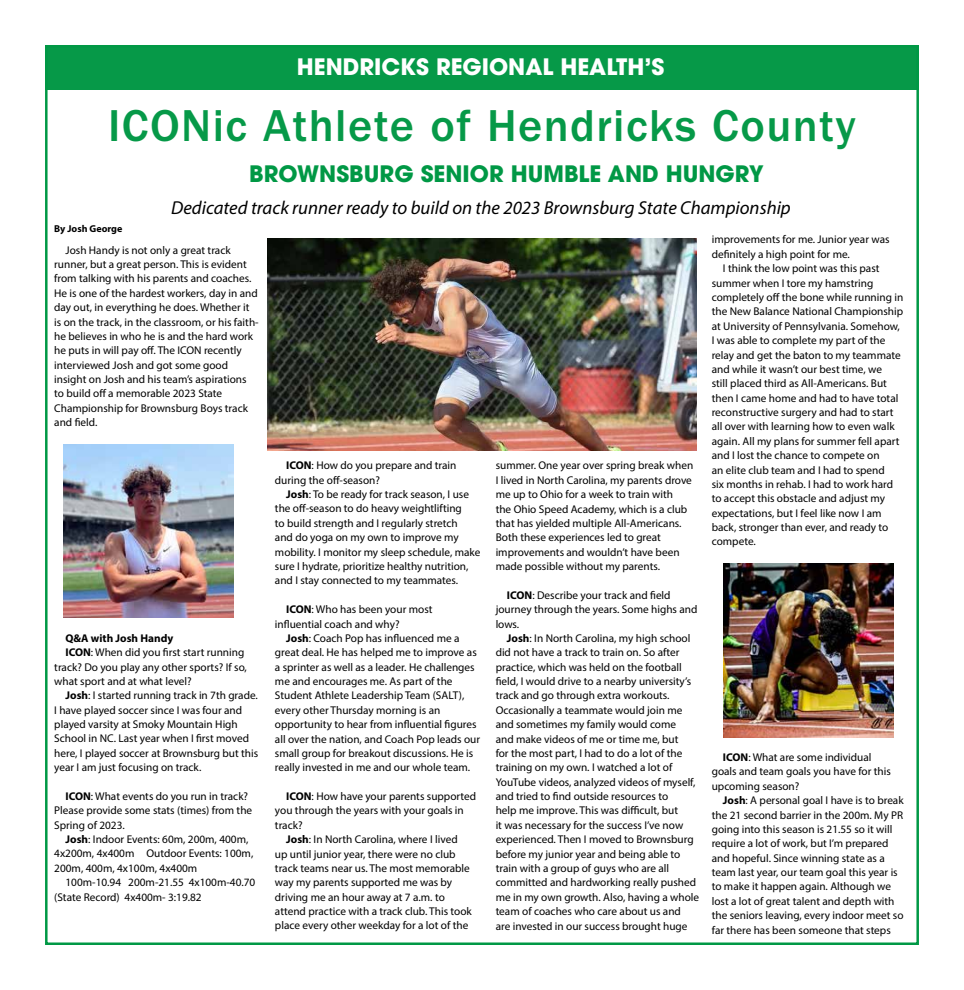
<style>
.page{position:relative;width:964px;height:990px;background:#fff}
.page>*{position:absolute;margin:0;border:0;box-sizing:border-box;transform-origin:0 0}
.t1{font:500 46.25px "ITC Franklin Gothic Std";letter-spacing:.03em;color:#069948}
.t2{font:700 22.5px "ITC Avant Garde Pro";color:#009845}
.t3{font:700 22.5px "ITC Avant Garde Pro";color:#fff}
.t4{font:italic 18.75px "Myriad Pro";color:#000}
.t5{font:11.25px/14.4px "Myriad Pro";color:#000}
.t6{font:700 11.25px "Myriad Pro";color:#000}
.t7{font:700 10px "Myriad Pro";color:#000}
.s1{font-weight:700}
</style>
<div class="page">
<div style="left:45px;top:45px;width:873px;height:45px;background:#069948"></div>
<img style="left:267px;top:239px;width:429px;height:211px">
<img style="left:64px;top:444px;width:169px;height:174px">
<img style="left:723px;top:564px;width:169px;height:173px">
<h2 class="t3" style="left:297px;top:52px;width:369px">HENDRICKS REGIONAL HEALTH’S</h2>
<h1 class="t1" style="left:108px;top:100px;width:748px">ICONic Athlete of Hendricks County</h1>
<h2 class="t2" style="left:249px;top:159px;width:516px">BROWNSBURG SENIOR HUMBLE AND HUNGRY</h2>
<h3 class="t4" style="left:171px;top:196px;width:621px">Dedicated track runner ready to build on the 2023 Brownsburg State Championship</h3>
<p class="t7" style="left:54px;top:222px;width:70px">By Josh George</p>
<p class="t5" style="left:54px;top:243px;width:206px;text-indent:11px">Josh Handy is not only a great track runner, but a great person. This is evident from talking with his parents and coaches.<br>He is one of the hardest workers, day in and day out, in everything he does. Whether it is on the track, in the classroom, or his faith&shy;he believes in who he is and the hard work he puts in will pay off. The ICON recently interviewed Josh and got some good insight on Josh and his team’s aspirations to build off a memorable 2023 State Championship for Brownsburg Boys track and field.</p>
<p class="t6" style="left:65px;top:631px;width:109px">Q&amp;A with Josh Handy</p>
<p class="t5" style="left:65px;top:645px;width:180px"><span class="s1">ICON</span>: When did you first start running</p>
<p class="t5" style="left:54px;top:659px;width:194px">track? Do you play any other sports? If so,</p>
<p class="t5" style="left:54px;top:674px;width:139px">what sport and at what level?</p>
<p class="t5" style="left:65px;top:688px;width:194px"><span class="s1">Josh</span>: I started running track in 7th grade.</p>
<p class="t5" style="left:54px;top:703px;width:189px">I have played soccer since I was four and</p>
<p class="t5" style="left:54px;top:717px;width:185px">played varsity at Smoky Mountain High</p>
<p class="t5" style="left:54px;top:731px;width:196px">School in NC. Last year when I first moved</p>
<p class="t5" style="left:54px;top:746px;width:205px">here, I played soccer at Brownsburg but this</p>
<p class="t5" style="left:54px;top:760px;width:149px">year I am just focusing on track.</p>
<p class="t5" style="left:54px;top:789px;width:199px;text-indent:11px"><span class="s1">ICON</span>: What events do you run in track?<br>Please provide some stats (times) from the<br>Spring of 2023.</p>
<p class="t5" style="left:54px;top:832px;width:200px;text-indent:11px"><span class="s1">Josh</span>: Indoor Events: 60m, 200m, 400m,<br>4x200m, 4x400m Outdoor Events: 100m,<br>200m, 400m, 4x100m, 4x400m</p>
<p class="t5" style="left:54px;top:875px;width:202px;text-indent:11px">100m-10.94 200m-21.55 4x100m-40.70 (State Record) 4x400m- 3:19.82</p>
<p class="t5" style="left:275px;top:458px;width:183px;text-indent:11px"><span class="s1">ICON</span>: How do you prepare and train during the off-season?</p>
<p class="t5" style="left:275px;top:487px;width:207px;text-indent:11px"><span class="s1">Josh</span>: To be ready for track season, I use the off-season to do heavy weightlifting<br>to build strength and I regularly stretch<br>and do yoga on my own to improve my mobility. I monitor my sleep schedule, make sure I hydrate, prioritize healthy nutrition, and I stay connected to my teammates.</p>
<p class="t5" style="left:275px;top:602px;width:159px;text-indent:11px"><span class="s1">ICON</span>: Who has been your most influential coach and why?</p>
<p class="t5" style="left:275px;top:631px;width:206px;text-indent:11px"><span class="s1">Josh</span>: Coach Pop has influenced me a great deal. He has helped me to improve as a sprinter as well as a leader. He challenges me and encourages me. As part of the Student Athlete Leadership Team (SALT), every other Thursday morning is an opportunity to hear from influential figures all over the nation, and Coach Pop leads our small group for breakout discussions. He is really invested in me and our whole team.</p>
<p class="t5" style="left:286px;top:789px;width:191px"><span class="s1">ICON</span>: How have your parents supported</p>
<p class="t5" style="left:275px;top:803px;width:190px">you through the years with your goals in</p>
<p class="t5" style="left:275px;top:818px;width:29px">track?</p>
<p class="t5" style="left:286px;top:832px;width:173px"><span class="s1">Josh</span>: In North Carolina, where I lived</p>
<p class="t5" style="left:275px;top:846px;width:182px">up until junior year, there were no club</p>
<p class="t5" style="left:275px;top:861px;width:196px">track teams near us. The most memorable</p>
<p class="t5" style="left:275px;top:875px;width:179px">way my parents supported me was by</p>
<p class="t5" style="left:275px;top:890px;width:171px">driving me an hour away at 7 a.m. to</p>
<p class="t5" style="left:275px;top:904px;width:198px">attend practice with a track club. This took</p>
<p class="t5" style="left:275px;top:918px;width:195px">place every other weekday for a lot of the</p>
<p class="t5" style="left:495px;top:458px;width:199px">summer. One year over spring break when I lived in North Carolina, my parents drove me up to Ohio for a week to train with<br>the Ohio Speed Academy, which is a club that has yielded multiple All-Americans.<br>Both these experiences led to great improvements and wouldn’t have been made possible without my parents.</p>
<p class="t5" style="left:495px;top:588px;width:203px;text-indent:11px"><span class="s1">ICON</span>: Describe your track and field journey through the years. Some highs and lows.</p>
<p class="t5" style="left:495px;top:631px;width:205px;text-indent:11px"><span class="s1">Josh</span>: In North Carolina, my high school did not have a track to train on. So after practice, which was held on the football field, I would drive to a nearby university’s track and go through extra workouts.<br>Occasionally a teammate would join me and sometimes my family would come<br>and make videos of me or time me, but<br>for the most part, I had to do a lot of the training on my own. I watched a lot of YouTube videos, analyzed videos of myself, and tried to find outside resources to<br>help me improve. This was difficult, but<br>it was necessary for the success I’ve now experienced. Then I moved to Brownsburg before my junior year and being able to train with a group of guys who are all committed and hardworking really pushed me in my own growth. Also, having a whole team of coaches who care about us and<br>are invested in our success brought huge</p>
<p class="t5" style="left:711px;top:232px;width:179px">improvements for me. Junior year was definitely a high point for me.</p>
<p class="t5" style="left:711px;top:261px;width:193px;text-indent:11px">I think the low point was this past summer when I tore my hamstring completely off the bone while running in the New Balance National Championship at University of Pennsylvania. Somehow, I was able to complete my part of the relay and get the baton to my teammate and while it wasn’t our best time, we<br>still placed third as All-Americans. But then I came home and had to have total reconstructive surgery and had to start all over with learning how to even walk again. All my plans for summer fell apart and I lost the chance to compete on<br>an elite club team and I had to spend<br>six months in rehab. I had to work hard to accept this obstacle and adjust my expectations, but I feel like now I am back, stronger than ever, and ready to compete.</p>
<p class="t5" style="left:711px;top:750px;width:180px;text-indent:11px"><span class="s1">ICON</span>: What are some individual goals and team goals you have for this upcoming season?</p>
<p class="t5" style="left:711px;top:793px;width:193px;text-indent:11px"><span class="s1">Josh</span>: A personal goal I have is to break the 21 second barrier in the 200m. My PR going into this season is 21.55 so it will require a lot of work, but I’m prepared and hopeful. Since winning state as a team last year, our team goal this year is to make it happen again. Although we lost a lot of great talent and depth with the seniors leaving, every indoor meet so far there has been someone that steps</p>
</div>
